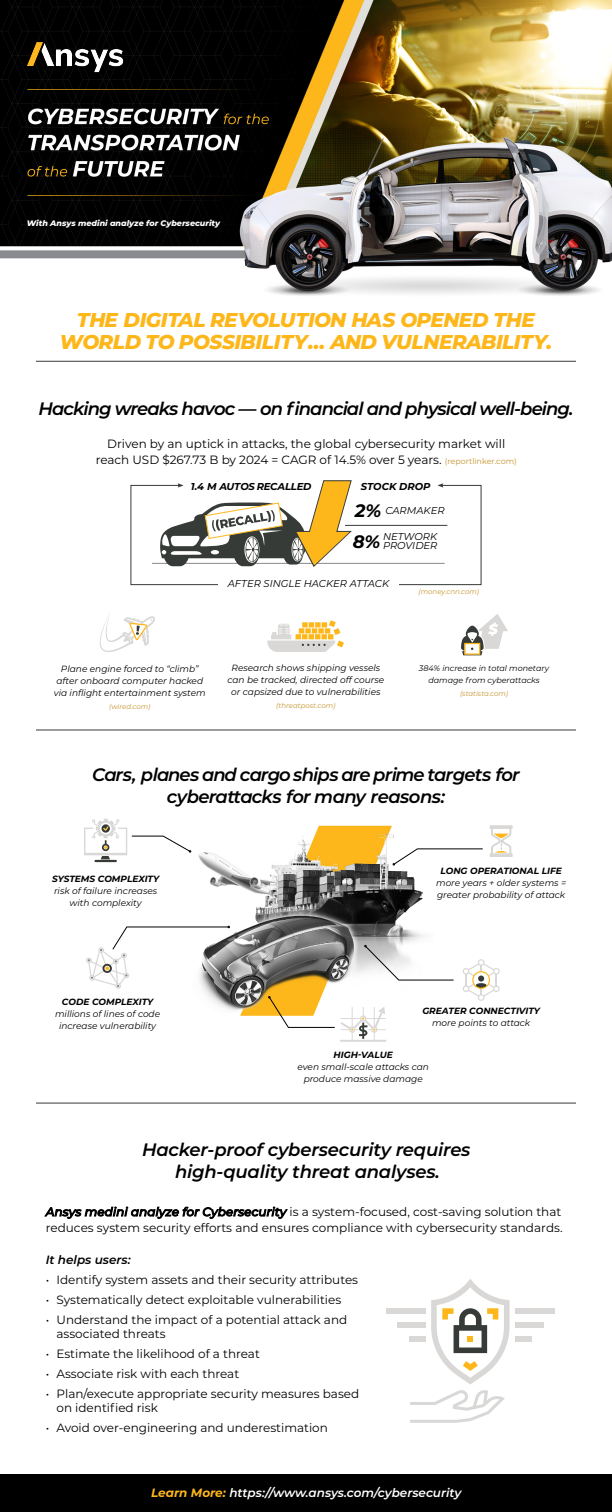
<style>
.page{position:relative;width:612px;height:1512px;background:#fff}
.page>*{position:absolute;margin:0;border:0;box-sizing:border-box;transform-origin:0 0}
.t1{font:italic 800 20px/22px "Montserrat";letter-spacing:-.02em;color:#fdb71a;text-align:center}
.t2{font:italic 600 18px/21.6px "Montserrat";letter-spacing:-.03em;color:#000;text-align:center}
.t3{font:italic 600 18px/21.6px "Montserrat";letter-spacing:-.01em;color:#000;text-align:center}
.t4{font:italic 600 18px "Montserrat";letter-spacing:-.05em;color:#000}
.t5{font:italic 700 18px/30.9px "Montserrat";color:#000}
.t6{font:12px/14.4px "Montserrat";color:#000}
.t7{font:italic 600 12px "Montserrat";color:#fff}
.t8{font:italic 600 12px "Montserrat";color:#000}
.t9{font:italic 10px/9px "Montserrat";color:#000}
.t10{font:italic 700 10px "Montserrat";letter-spacing:-.01em;color:#000}
.t11{font:italic 9px/12px "Montserrat";color:#000;text-align:center}
.t12{font:italic 700 9px "Montserrat";color:#000}
.t13{font:italic 8px/12px "Montserrat";color:#000;text-align:center}
.t14{font:italic 800 8px "Montserrat";color:#fff}
.t15{font:italic 7px "Montserrat";color:#c7932c}
.s1{font-size:8px;color:#c7932c}
.s2{font-weight:500;font-style:italic}
.s3{font-weight:700;color:#fdb71a}
</style>
<div class="page">
<img style="left:0;top:0;width:612px;height:296px">
<div style="left:0;top:1475px;width:612px;height:37px;background:#000"></div>
<img style="left:191px;top:825px;width:253px;height:191px">
<hr style="left:36px;top:730px;width:540px;height:1px;background:#373b37">
<hr style="left:36px;top:361px;width:540px;height:1px;background:#373b37">
<hr style="left:36px;top:1103px;width:540px;height:1px;background:#373b37">
<svg style="left:100px;top:613px;width:55px;height:39px"></svg>
<svg style="left:267px;top:620px;width:77px;height:32px"></svg>
<svg style="left:461px;top:614px;width:47px;height:42px"></svg>
<hr style="left:94px;top:860px;width:23px;height:2px;background:#373b37">
<svg style="left:462px;top:959px;width:38px;height:42px"></svg>
<svg style="left:490px;top:825px;width:23px;height:32px"></svg>
<div style="left:515px;top:1308px;width:39px;height:6px;background:#d9d8d6"></div>
<div style="left:515px;top:1322px;width:28px;height:6px;background:#d9d8d6"></div>
<div style="left:515px;top:1336px;width:17px;height:6px;background:#d9d8d6"></div>
<div style="left:386px;top:1308px;width:40px;height:6px;background:#d9d8d6"></div>
<div style="left:398px;top:1322px;width:28px;height:6px;background:#d9d8d6"></div>
<div style="left:409px;top:1336px;width:17px;height:6px;background:#d9d8d6"></div>
<svg style="left:410px;top:1279px;width:100px;height:144px"></svg>
<svg style="left:86px;top:926px;width:144px;height:63px"></svg>
<svg style="left:84px;top:819px;width:107px;height:40px"></svg>
<svg style="left:268px;top:996px;width:118px;height:46px"></svg>
<svg style="left:365px;top:945px;width:89px;height:35px"></svg>
<svg style="left:393px;top:849px;width:90px;height:16px"></svg>
<svg style="left:131px;top:480px;width:350px;height:105px"></svg>
<img style="left:12px;top:35px;width:125px;height:41px">
<p class="t14" style="left:27px;top:217px;width:195px">With Ansys medini analyze for Cybersecurity</p>
<h1 class="t1" style="left:60px;top:308px;width:494px">THE DIGITAL REVOLUTION HAS OPENED THE<br>WORLD TO POSSIBILITY… AND VULNERABILITY.</h1>
<h2 class="t4" style="left:38px;top:396px;width:537px">Hacking wreaks havoc — on financial and physical well-being.</h2>
<p class="t6" style="left:96px;top:435px;width:423px;line-height:16px;text-align:center">Driven by an uptick in attacks, the global cybersecurity market will reach USD $267.73 B by 2024 = CAGR of 14.5% over 5 years. <span class="s1">(reportlinker.com)</span></p>
<p class="t10" style="left:191px;top:479px;width:122px">1.4 M AUTOS RECALLED</p>
<p class="t10" style="left:361px;top:479px;width:71px">STOCK DROP</p>
<h2 class="t5" style="left:353px;top:494px;width:30px">2%<br>8%</h2>
<p class="t9" style="left:385px;top:506px;width:61px">CARMAKER</p>
<p class="t9" style="left:383px;top:532px;width:56px">NETWORK<br>PROVIDER</p>
<p class="t9" style="left:228px;top:579px;width:163px">AFTER SINGLE HACKER ATTACK</p>
<p class="t11" style="left:54px;top:662px;width:153px">Plane engine forced to “climb” after onboard computer hacked via inflight entertainment system</p>
<p class="t15" style="left:109px;top:702px;width:43px">(wired.com)</p>
<p class="t11" style="left:228px;top:661px;width:158px">Research shows shipping vessels can be tracked, directed off course or capsized due to vulnerabilities</p>
<p class="t15" style="left:276px;top:701px;width:61px">(threatpost.com)</p>
<p class="t15" style="left:418px;top:587px;width:62px">(money.cnn.com)</p>
<p class="t13" style="left:419px;top:662px;width:132px">384% increase in total monetary damage from cyberattacks</p>
<p class="t15" style="left:460px;top:689px;width:50px">(statista.com)</p>
<h2 class="t2" style="left:92px;top:763px;width:429px">Cars, planes and cargo ships are prime targets for cyberattacks for many reasons:</h2>
<p class="t12" style="left:52px;top:872px;width:108px">SYSTEMS COMPLEXITY</p>
<p class="t11" style="left:54px;top:884px;width:105px">risk of failure increases with complexity</p>
<p class="t12" style="left:440px;top:864px;width:123px">LONG OPERATIONAL LIFE</p>
<p class="t11" style="left:436px;top:876px;width:132px;text-align:left">more years + older systems = greater probability of attack</p>
<p class="t12" style="left:62px;top:996px;width:93px">CODE COMPLEXITY</p>
<p class="t11" style="left:55px;top:1008px;width:107px">millions of lines of code increase vulnerability</p>
<p class="t12" style="left:422px;top:1005px;width:119px">GREATER CONNECTIVITY</p>
<p class="t11" style="left:432px;top:1017px;width:100px">more points to attack</p>
<p class="t12" style="left:334px;top:1048px;width:61px">HIGH-VALUE</p>
<p class="t11" style="left:298px;top:1060px;width:133px">even small-scale attacks can produce massive damage</p>
<h2 class="t3" style="left:142px;top:1138px;width:330px">Hacker-proof cybersecurity requires high-quality threat analyses.</h2>
<p class="t6" style="left:46px;top:1204px;width:518px;line-height:15.6px"><span class="s2">Ansys medini analyze for Cybersecurity</span> is a system-focused, cost-saving solution that reduces system security efforts and ensures compliance with cybersecurity standards.</p>
<p class="t8" style="left:46px;top:1251px;width:86px">It helps users:</p>
<p class="t6" style="left:46px;top:1272px;width:314px">• Identify system assets and their security attributes</p>
<p class="t6" style="left:46px;top:1292px;width:297px">• Systematically detect exploitable vulnerabilities</p>
<p class="t6" style="left:57px;top:1312px;width:292px;text-indent:-11px">• Understand the impact of a potential attack and associated threats</p>
<p class="t6" style="left:46px;top:1346px;width:216px">• Estimate the likelihood of a threat</p>
<p class="t6" style="left:46px;top:1366px;width:195px">• Associate risk with each threat</p>
<p class="t6" style="left:57px;top:1386px;width:304px;text-indent:-11px">• Plan/execute appropriate security measures based on identified risk</p>
<p class="t6" style="left:46px;top:1421px;width:284px">• Avoid over-engineering and underestimation</p>
<p class="t7" style="left:151px;top:1484px;width:312px"><span class="s3">Learn More:</span> https://www.ansys.com/cybersecurity</p>
</div>
